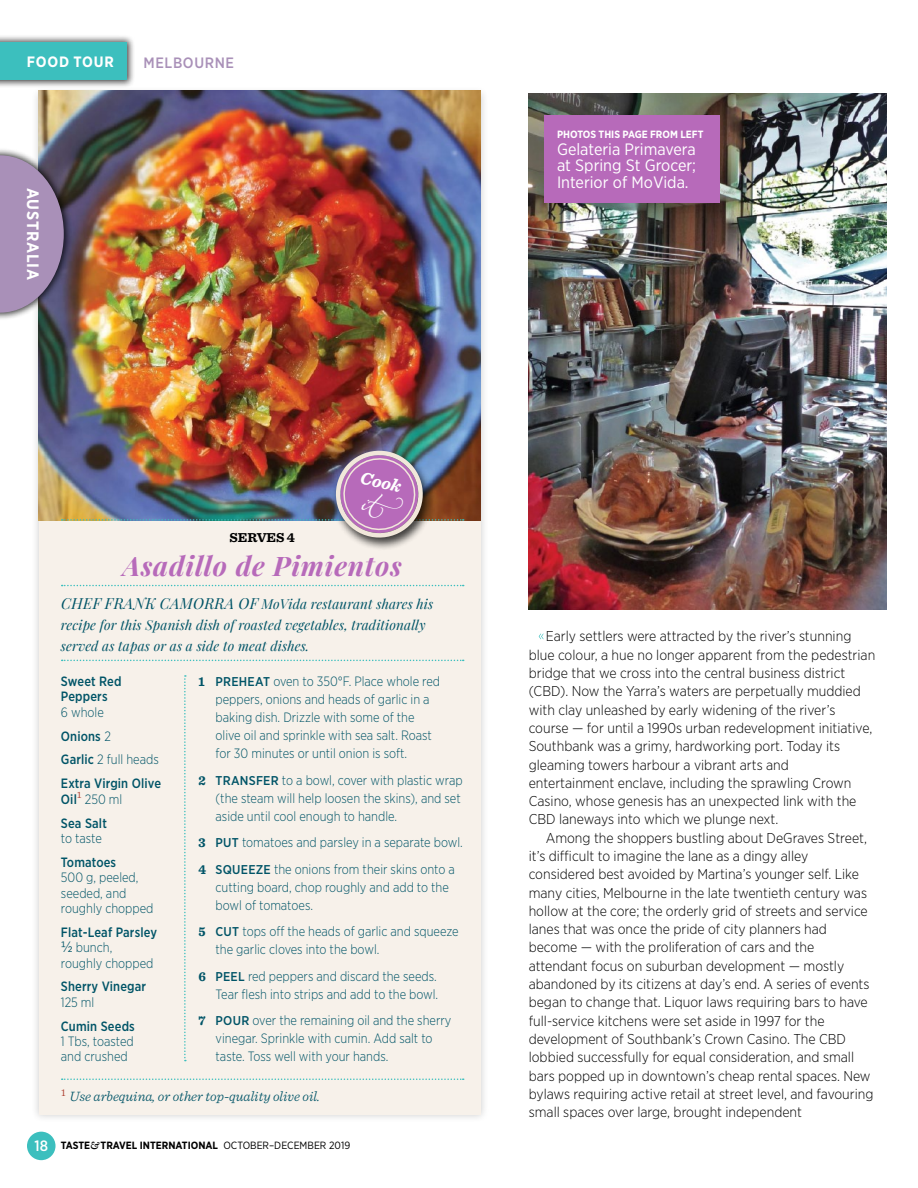
<style>
.page{position:relative;width:918px;height:1188px;background:#fff}
.page>*{position:absolute;margin:0;border:0;box-sizing:border-box;transform-origin:0 0}
.t1{font:italic 700 27px "Playfair Display";letter-spacing:.03em;color:#b76aba}
.t2{font:italic 700 18px "Sentinel";color:#fff}
.t3{font:16.5px/16.5px "Gotham Narrow";color:#fff;text-align:justify}
.t4{font:700 16.5px "Gotham Narrow";color:#fff}
.t5{font:500 15px "Gotham Narrow";color:#a990b8}
.t6{font:700 15px "Gotham Narrow";color:#fff}
.t7{font:300 14.25px "Gotham Narrow";color:#000}
.t8{font:italic 300 14.25px "Sentinel";color:#005467}
.t9{font:300 13.5px/18px "Gotham Narrow";color:#005467;scale:.95 1}
.t10{font:italic 13.5px/21.1px "Playfair Display";letter-spacing:.01em;color:#005467}
.t11{font:500 13.5px/23.9px "Gotham Narrow";letter-spacing:.01em;color:#005467;scale:.95 1}
.t12{font:700 13.5px "Sentinel";color:#000}
.t13{font:500 12.75px "Gotham Narrow";letter-spacing:.01em;color:#005467}
.t14{font:700 10.5px "Gotham Narrow";color:#000}
.t15{font:700 10.5px "Gotham Narrow";color:#fff}
.s1{font-size:15px}
.s2{font-weight:300}
.s3{font-weight:500}
.s4{font-weight:400;font-size:15px}
.s5{font-family:"Sentinel";font-weight:700;font-size:13.5px}
.s6{font-family:"Sentinel";font-weight:700}
.s7{font-weight:500;font-size:12.75px}
.s8{font-weight:500;font-size:15px;color:#fff}
.s9{font-family:"Adobe Caslon Pro";font-style:italic}
.s10{font-weight:400}
</style>
<div class="page">
<img style="left:529px;top:94px;width:358px;height:515px">
<div style="left:30px;top:85px;width:459px;height:1038px;background:#000;opacity:.19"></div>
<div style="left:39px;top:94px;width:441px;height:1021px;background:#f7f1ea"></div>
<img style="left:39px;top:91px;width:441px;height:429px">
<div style="left:544px;top:115px;width:176px;height:87px;background:#b76aba"></div>
<svg style="left:539px;top:634px;width:5px;height:5px"></svg>
<svg style="left:62px;top:585px;width:402px;height:1px"></svg>
<svg style="left:62px;top:660px;width:402px;height:1px"></svg>
<svg style="left:184px;top:675px;width:2px;height:386px"></svg>
<svg style="left:62px;top:1078px;width:402px;height:2px"></svg>
<div style="left:27px;top:1132px;width:29px;height:28px;background:#3cbfbe;border-radius:50%"></div>
<div style="left:0;top:34px;width:135px;height:54px;background:#000;opacity:.75"></div>
<div style="left:0;top:43px;width:127px;height:37px;background:#3cbfbe"></div>
<div style="left:0;top:147px;width:72px;height:174px;background:#000;opacity:.75"></div>
<svg style="left:0;top:155px;width:64px;height:158px;background:#9884a8"></svg>
<div style="left:331px;top:448px;width:103px;height:103px;background:#000;opacity:.75"></div>
<img style="left:62px;top:442px;width:402px;height:98px">
<p class="t6" style="left:27px;top:52px;width:11px">FOO</p>
<p class="t6" style="left:59px;top:52px;width:52px">D TOUR</p>
<p class="t5" style="left:144px;top:53px;width:23px">Melbourne</p>
<p class="t4" style="left:43px;top:188px;width:93px;rotate:90deg">AUSTRALIA</p>
<p class="t15" style="left:557px;top:128px;width:8px">PHOTOS</p>
<p class="t15" style="left:599px;top:128px;width:7px">THIS</p>
<p class="t15" style="left:623px;top:128px;width:8px">PAGE</p>
<p class="t15" style="left:650px;top:128px;width:8px">FROM</p>
<p class="t15" style="left:680px;top:128px;width:7px">LEFT</p>
<p class="t3" style="left:557px;top:140px;width:141px">Gelateria Primavera at Spring St Grocer; I nterior of MoVida.</p>
<p class="t2" style="left:364px;top:463px;width:43px;rotate:14deg">Cook</p>
<p class="t12" style="left:229px;top:527px;width:67px">SERVES 4</p>
<p class="t1" style="left:123px;top:544px;width:281px">Asadillo de Pimientos</p>
<p class="t10" style="left:61px;top:592px;width:374px"><span class="s1">Chef Frank Camorra of</span> MoVida restaurant shares his recipe for this Spanish dish of roasted vegetables, traditionally served as tapas or as a side to meat dishes.</p>
<p class="t11" style="left:61px;top:673px;width:65px;line-height:15.3px">Sweet Red<br>Peppers<br><span class="s2">6 whole</span></p>
<p class="t11" style="left:61px;top:724px;width:107px">Onions <span class="s2">2<br></span>Garlic <span class="s2">2 full heads<br></span>Extra Virgin Olive</p>
<p class="t11" style="left:61px;top:787px;width:66px">Oil<sup>1</sup> <span class="s2">250 ml<br></span>Sea Salt</p>
<p class="t11" style="left:61px;top:826px;width:60px"><span class="s2">to taste<br></span>Tomatoes</p>
<p class="t9" style="left:61px;top:869px;width:99px;line-height:15.3px">500 g, peeled, seeded, and roughly chopped</p>
<p class="t9" style="left:61px;top:924px;width:103px;line-height:15.5px"><span class="s3">Flat-Leaf Parsley<br></span><span class="s4">1/2</span> bunch, roughly chopped</p>
<p class="t11" style="left:61px;top:979px;width:91px;line-height:15.3px">Sherry Vinegar<br><span class="s2">125 ml</span></p>
<p class="t9" style="left:61px;top:1018px;width:79px;line-height:15.3px;text-align:justify"><span class="s3">Cumin Seeds </span>1 Tbs, toasted and crushed</p>
<p class="t9" style="left:216px;top:672px;width:238px;text-indent:58px">oven to 350°F. Place whole red peppers, onions and heads of garlic in a baking dish. Drizzle with some of the olive oil and sprinkle with sea salt. Roast for 30 minutes or until onion is soft.</p>
<p class="t13" style="left:199px;top:772px;width:33px"><span class="s5">2</span> Transfer</p>
<p class="t13" style="left:199px;top:673px;width:58px"><span class="s5">1</span> Preheat</p>
<p class="t9" style="left:216px;top:770px;width:262px;text-indent:66px">to a bowl, cover with plastic wrap (the steam will help loosen the skins), and set aside until cool enough to handle.</p>
<p class="t9" style="left:199px;top:833px;width:280px"><span class="s6">3</span> <span class="s7">Put</span> tomatoes and parsley in a separate bowl.</p>
<p class="t13" style="left:199px;top:861px;width:34px"><span class="s5">4</span> Squee</p>
<p class="t9" style="left:216px;top:859px;width:253px;text-indent:40px"><span class="s7">ze</span> the onions from their skins onto a cutting board, chop roughly and add to the bowl of tomatoes.</p>
<p class="t13" style="left:199px;top:923px;width:26px"><span class="s5">5</span> Cut</p>
<p class="t9" style="left:216px;top:922px;width:257px;text-indent:27px">tops off the heads of garlic and squeeze the garlic cloves into the bowl.</p>
<p class="t13" style="left:199px;top:968px;width:33px"><span class="s5">6</span> Peel</p>
<p class="t9" style="left:216px;top:966px;width:236px;text-align:right">red peppers and discard the seeds.<br>Tear flesh into strips and add to the bowl.</p>
<p class="t13" style="left:199px;top:1012px;width:35px"><span class="s5">7</span> Pour</p>
<p class="t9" style="left:216px;top:1011px;width:250px;text-indent:37px">over the remaining oil and the sherry vinegar. Sprinkle with cumin. Add salt to taste. Toss well with your hands.</p>
<p class="t8" style="left:61px;top:1086px;width:261px"><sup>1</sup> Use arbequina, or other top-quality olive oil.</p>
<p class="t14" style="left:34px;top:1139px;width:317px"><span class="s8">18</span> TASTE<span class="s9">&amp;</span> TRAVEL INTERNATIONAL <span class="s10">october–december 2019</span></p>
<p class="t7" style="left:546px;top:628px;width:307px">Early settlers were attracted by the river’s stunning</p>
<p class="t7" style="left:529px;top:646px;width:348px">blue colour, a hue no longer apparent from the pedestrian</p>
<p class="t7" style="left:529px;top:664px;width:318px">bridge that we cross into the central business district</p>
<p class="t7" style="left:529px;top:683px;width:334px">(CBD). Now the Yarra’s waters are perpetually muddied</p>
<p class="t7" style="left:529px;top:701px;width:308px">with clay unleashed by early widening of the river’s</p>
<p class="t7" style="left:529px;top:719px;width:345px">course — for until a 1990s urban redevelopment initiative,</p>
<p class="t7" style="left:529px;top:737px;width:313px">Southbank was a grimy, hardworking port. Today its</p>
<p class="t7" style="left:529px;top:756px;width:262px">gleaming towers harbour a vibrant arts and</p>
<p class="t7" style="left:529px;top:774px;width:324px">entertainment enclave, including the sprawling Crown</p>
<p class="t7" style="left:529px;top:792px;width:329px">Casino, whose genesis has an unexpected link with the</p>
<p class="t7" style="left:529px;top:811px;width:251px">CBD laneways into which we plunge next.</p>
<p class="t7" style="left:546px;top:829px;width:323px">Among the shoppers bustling about DeGraves Street,</p>
<p class="t7" style="left:529px;top:847px;width:281px">it’s difficult to imagine the lane as a dingy alley</p>
<p class="t7" style="left:529px;top:866px;width:332px">considered best avoided by Martina’s younger self. Like</p>
<p class="t7" style="left:529px;top:884px;width:340px">many cities, Melbourne in the late twentieth century was</p>
<p class="t7" style="left:529px;top:902px;width:341px">hollow at the core; the orderly grid of streets and service</p>
<p class="t7" style="left:529px;top:920px;width:300px">lanes that was once the pride of city planners had</p>
<p class="t7" style="left:529px;top:939px;width:287px">become — with the proliferation of cars and the</p>
<p class="t7" style="left:529px;top:957px;width:317px">attendant focus on suburban development — mostly</p>
<p class="t7" style="left:529px;top:975px;width:342px">abandoned by its citizens at day’s end. A series of events</p>
<p class="t7" style="left:529px;top:994px;width:341px">began to change that. Liquor laws requiring bars to have</p>
<p class="t7" style="left:529px;top:1012px;width:297px">full-service kitchens were set aside in 1997 for the</p>
<p class="t7" style="left:529px;top:1030px;width:319px">development of Southbank’s Crown Casino. The CBD</p>
<p class="t7" style="left:529px;top:1049px;width:327px">lobbied successfully for equal consideration, and small</p>
<p class="t7" style="left:529px;top:1067px;width:343px">bars popped up in downtown’s cheap rental spaces. New</p>
<p class="t7" style="left:529px;top:1085px;width:346px">bylaws requiring active retail at street level, and favouring</p>
<p class="t7" style="left:529px;top:1103px;width:275px">small spaces over large, brought independent</p>
</div>
